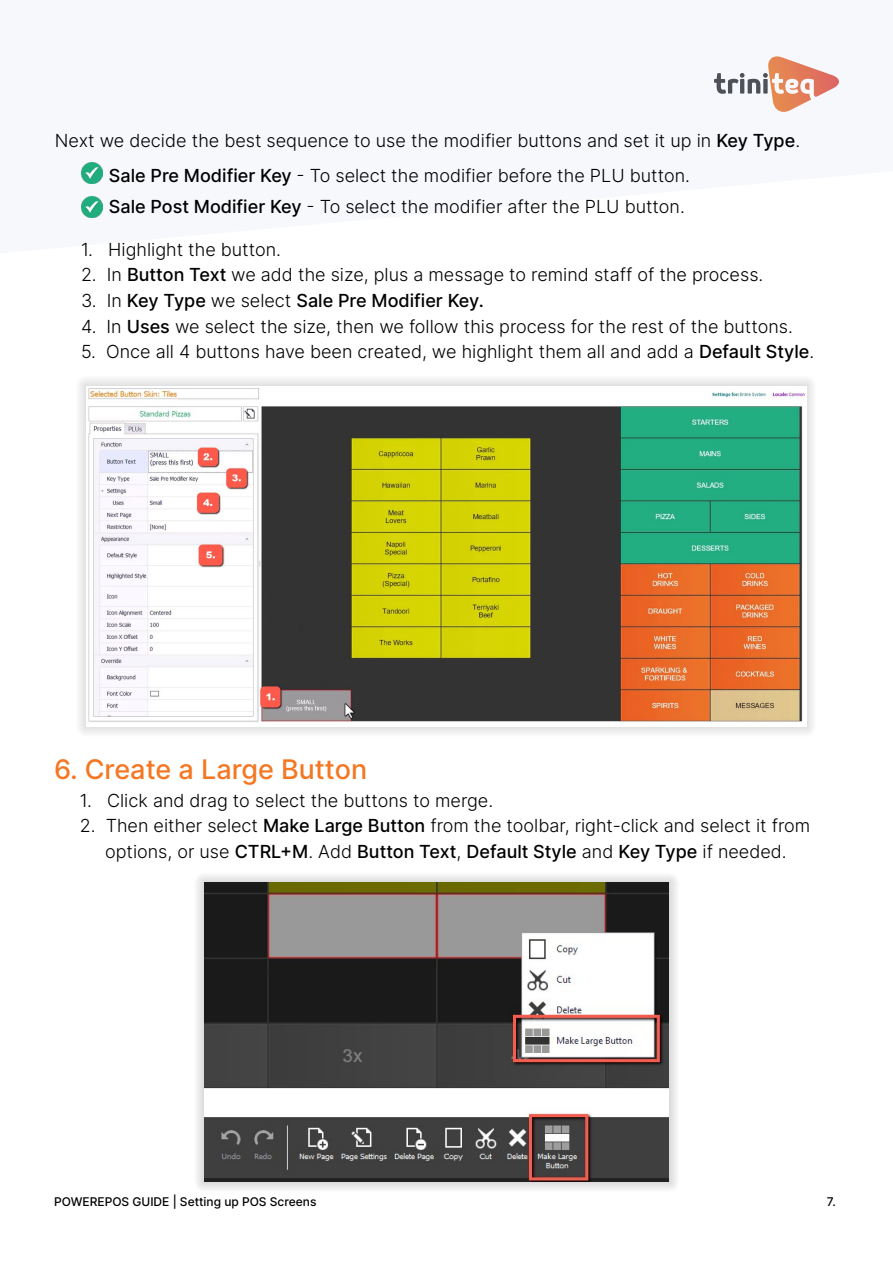
<style>
.page{position:relative;width:893px;height:1263px;background:#fff}
.page>*{position:absolute;margin:0;border:0;box-sizing:border-box;transform-origin:0 0}
.t1{font:500 27px "Inter";color:#f47723}
.t2{font:300 18px/35.1px "Inter";color:#000}
.t3{font:500 18px "Inter";color:#000}
.t4{font:500 12px "Inter";color:#000}
.s1{font-weight:500}
.s2{font-weight:300}
</style>
<div class="page">
<div style="left:76px;top:376px;width:741px;height:361px;background:#000;opacity:.25"></div>
<img style="left:87px;top:386px;width:719px;height:341px">
<div style="left:194px;top:872px;width:485px;height:320px;background:#000;opacity:.3"></div>
<img style="left:204px;top:883px;width:465px;height:298px">
<svg style="left:714px;top:56px;width:125px;height:56px"></svg>
<img style="left:82px;top:162px;width:21px;height:21px">
<img style="left:82px;top:197px;width:21px;height:21px">
<p class="t2" style="left:109px;top:122px;width:693px;text-indent:-54px">Next we decide the best sequence to use the modifier buttons and set it up in <span class="s1">Key Type</span>.<br><span class="s1">Sale Pre Modifier Key</span> - To select the modifier before the PLU button.</p>
<p class="t2" style="left:109px;top:189px;width:577px"><span class="s1">Sale Post Modifier Key</span> - To select the modifier after the PLU button.</p>
<p class="t2" style="left:81px;top:231px;width:201px">1. Highlight the button.</p>
<p class="t2" style="left:81px;top:257px;width:684px">2. In <span class="s1">Button Text</span> we add the size, plus a message to remind staff of the process.</p>
<p class="t3" style="left:81px;top:287px;width:404px"><span class="s2">3. In</span> Key Type <span class="s2">we select</span> Sale Pre Modifier Key.</p>
<p class="t2" style="left:81px;top:308px;width:713px">4. In <span class="s1">Uses</span> we select the size, then we follow this process for the rest of the buttons.</p>
<p class="t2" style="left:81px;top:333px;width:735px">5. Once all 4 buttons have been created, we highlight them all and add a <span class="s1">Default Style</span>.</p>
<h1 class="t1" style="left:54px;top:750px;width:315px">6. Create a Large Button</h1>
<p class="t2" style="left:80px;top:782px;width:415px">1. Click and drag to select the buttons to merge.</p>
<p class="t2" style="left:80px;top:812px;width:732px;line-height:25.5px;text-align:center">2. Then either select <span class="s1">Make Large Button</span> from the toolbar, right-click and select it from options, or use <span class="s1">CTRL+M</span>. Add <span class="s1">Button Text</span>, <span class="s1">Default Style</span> and <span class="s1">Key Type</span> if needed.</p>
<p class="t4" style="left:54px;top:1193px;width:264px">POWEREPOS GUIDE | Setting up POS Screens</p>
<p class="t4" style="left:827px;top:1193px;width:10px">7.</p>
</div>
